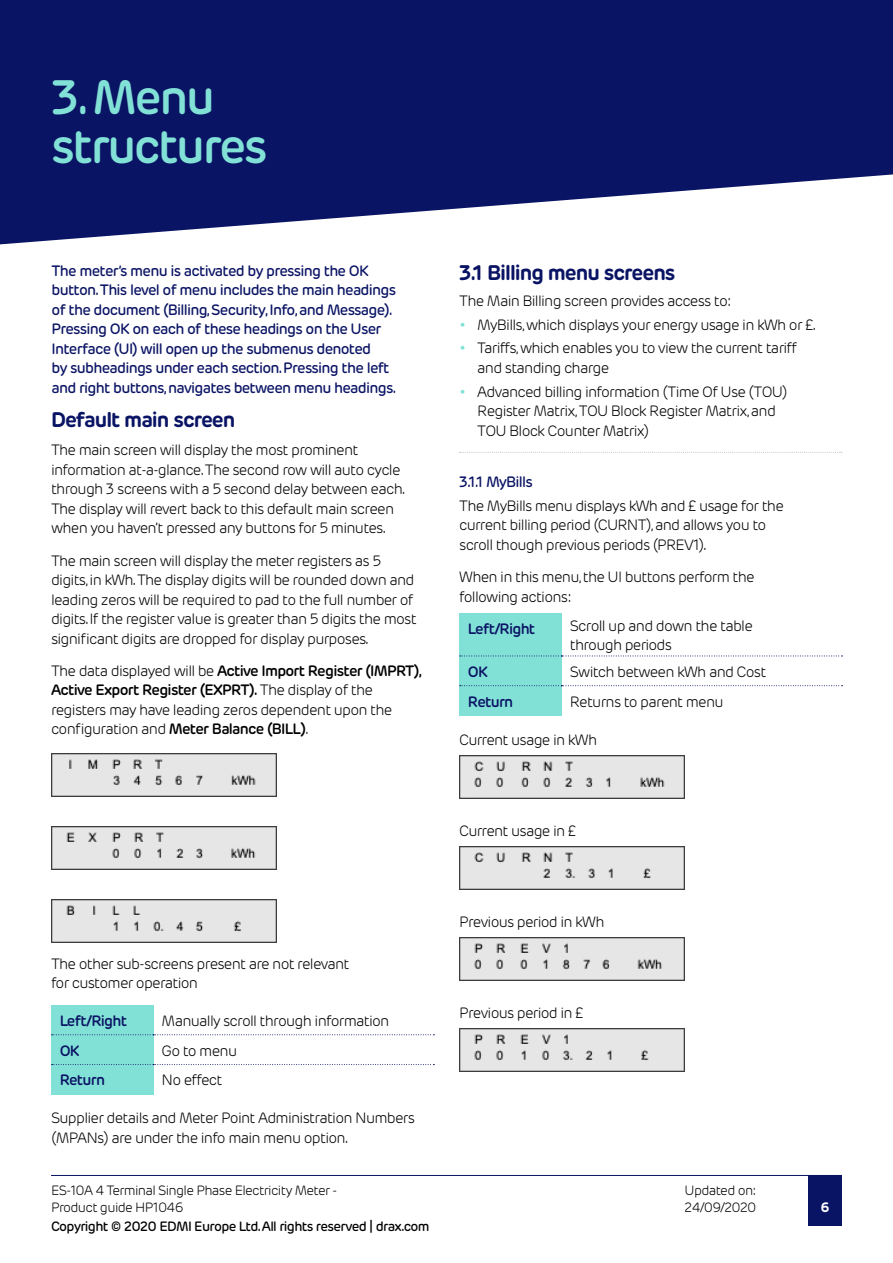
<style>
.page{position:relative;width:893px;height:1263px;background:#fff}
.page>*{position:absolute;margin:0;border:0;box-sizing:border-box;transform-origin:0 0}
.t1{font:600 48px/49.7px "Rubrik New";letter-spacing:-.05em;color:#82e1d7}
.t2{font:700 21px "Rubrik New";letter-spacing:-.05em;color:#0a1464}
.t3{font:300 15px/19.5px "Rubrik New";letter-spacing:-.05em;color:#000}
.t4{font:500 15px/19.5px "Rubrik New";letter-spacing:-.05em;color:#0a1464}
.t5{font:600 15px "Rubrik New";letter-spacing:-.05em;color:#0a1464}
.t6{font:300 13.5px/16.5px "Rubrik New";letter-spacing:-.05em;color:#000}
.t7{font:500 13.5px "Rubrik New";letter-spacing:-.05em;color:#000}
.t8{font:700 13.5px "Rubrik New";color:#fff}
.s1{font-weight:600}
.s2{color:#82e1d7}
</style>
<div class="page">
<svg style="left:0;top:0;width:893px;height:244px;background:#2c3579"></svg>
<img style="left:51px;top:753px;width:225px;height:43px">
<img style="left:51px;top:826px;width:225px;height:44px">
<img style="left:51px;top:899px;width:225px;height:44px">
<div style="left:51px;top:1005px;width:102px;height:89px;background:#82e1d7"></div>
<svg style="left:52px;top:1034px;width:382px;height:1px"></svg>
<svg style="left:52px;top:1064px;width:382px;height:1px"></svg>
<svg style="left:460px;top:452px;width:382px;height:1px"></svg>
<div style="left:459px;top:613px;width:102px;height:102px;background:#82e1d7"></div>
<svg style="left:460px;top:656px;width:383px;height:1px"></svg>
<svg style="left:460px;top:685px;width:383px;height:1px"></svg>
<img style="left:459px;top:755px;width:225px;height:44px">
<img style="left:459px;top:846px;width:225px;height:44px">
<img style="left:459px;top:937px;width:225px;height:44px">
<img style="left:459px;top:1029px;width:225px;height:43px">
<div style="left:808px;top:1175px;width:34px;height:50px;background:#0a1464"></div>
<hr style="left:51px;top:1175px;width:791px;height:1px;background:#0a1464">
<h1 class="t1" style="left:51px;top:73px;width:218px">3. Menu structures</h1>
<p class="t4" style="left:52px;top:261px;width:346px">The meter’s menu is activated by pressing the OK button. This level of menu includes the main headings of the document (Billing, Security, Info, and Message).<br>Pressing OK on each of these headings on the User Interface (UI) will open up the submenus denoted<br>by subheadings under each section. Pressing the left and right buttons, navigates between menu headings.</p>
<h2 class="t2" style="left:51px;top:406px;width:186px">Default main screen</h2>
<p class="t3" style="left:51px;top:441px;width:356px">The main screen will display the most prominent information at-a-glance. The second row will auto cycle through 3 screens with a 5 second delay between each.<br>The display will revert back to this default main screen when you haven’t pressed any buttons for 5 minutes.</p>
<p class="t3" style="left:51px;top:551px;width:367px">The main screen will display the meter registers as 5 digits, in kWh. The display digits will be rounded down and leading zeros will be required to pad to the full number of digits. If the register value is greater than 5 digits the most significant digits are dropped for display purposes.</p>
<p class="t3" style="left:51px;top:661px;width:373px">The data displayed will be <span class="s1">Active Import Register (IMPRT), Active Export Register (EXPRT).</span> The display of the registers may have leading zeros dependent upon the configuration and <span class="s1">Meter Balance (BILL)</span>.</p>
<p class="t3" style="left:51px;top:954px;width:300px">The other sub-screens present are not relevant for customer operation</p>
<p class="t5" style="left:60px;top:1011px;width:69px">Left/Right</p>
<p class="t3" style="left:162px;top:1011px;width:229px">Manually scroll through information</p>
<p class="t5" style="left:60px;top:1041px;width:21px">OK</p>
<p class="t3" style="left:162px;top:1041px;width:77px">Go to menu</p>
<p class="t5" style="left:60px;top:1071px;width:47px">Return</p>
<p class="t3" style="left:162px;top:1071px;width:62px">No effect</p>
<p class="t3" style="left:51px;top:1108px;width:365px">Supplier details and Meter Point Administration Numbers (MPANs) are under the info main menu option.</p>
<p class="t6" style="left:51px;top:1182px;width:288px">ES-10A 4 Terminal Single Phase Electricity Meter -<br>Product guide HP1046</p>
<p class="t7" style="left:51px;top:1218px;width:380px">Copyright © 2020 EDMI Europe Ltd. All rights reserved | drax.com</p>
<h2 class="t2" style="left:459px;top:259px;width:218px">3.1 Billing menu screens</h2>
<p class="t3" style="left:459px;top:291px;width:274px">The Main Billing screen provides access to:</p>
<p class="t3" style="left:459px;top:315px;width:358px"><span class="s2">•</span> MyBills, which displays your energy usage in kWh or £.</p>
<p class="t3" style="left:477px;top:339px;width:321px;text-indent:-18px"><span class="s2">•</span> Tariffs, which enables you to view the current tariff and standing charge</p>
<p class="t3" style="left:477px;top:382px;width:312px;text-indent:-18px"><span class="s2">•</span> Advanced billing information (Time Of Use (TOU)<br>Register Matrix, TOU Block Register Matrix, and<br>TOU Block Counter Matrix)</p>
<p class="t4" style="left:459px;top:472px;width:75px">3.1.1 MyBills</p>
<p class="t3" style="left:459px;top:496px;width:326px">The MyBills menu displays kWh and £ usage for the current billing period (CURNT), and allows you to scroll though previous periods (PREV1).</p>
<p class="t3" style="left:459px;top:567px;width:297px">When in this menu, the UI buttons perform the following actions:</p>
<p class="t5" style="left:468px;top:619px;width:69px">Left/Right</p>
<p class="t3" style="left:570px;top:616px;width:185px">Scroll up and down the table through periods</p>
<p class="t5" style="left:468px;top:662px;width:21px">OK</p>
<p class="t3" style="left:570px;top:662px;width:198px">Switch between kWh and Cost</p>
<p class="t5" style="left:468px;top:692px;width:47px">Return</p>
<p class="t3" style="left:570px;top:692px;width:155px">Returns to parent menu</p>
<p class="t3" style="left:459px;top:730px;width:139px">Current usage in kWh</p>
<p class="t3" style="left:459px;top:821px;width:118px">Current usage in £</p>
<p class="t3" style="left:459px;top:912px;width:147px">Previous period in kWh</p>
<p class="t3" style="left:459px;top:1003px;width:126px">Previous period in £</p>
<p class="t6" style="left:685px;top:1182px;width:73px">Updated on:<br>24/09/2020</p>
<p class="t8" style="left:820px;top:1198px;width:11px">6</p>
</div>
